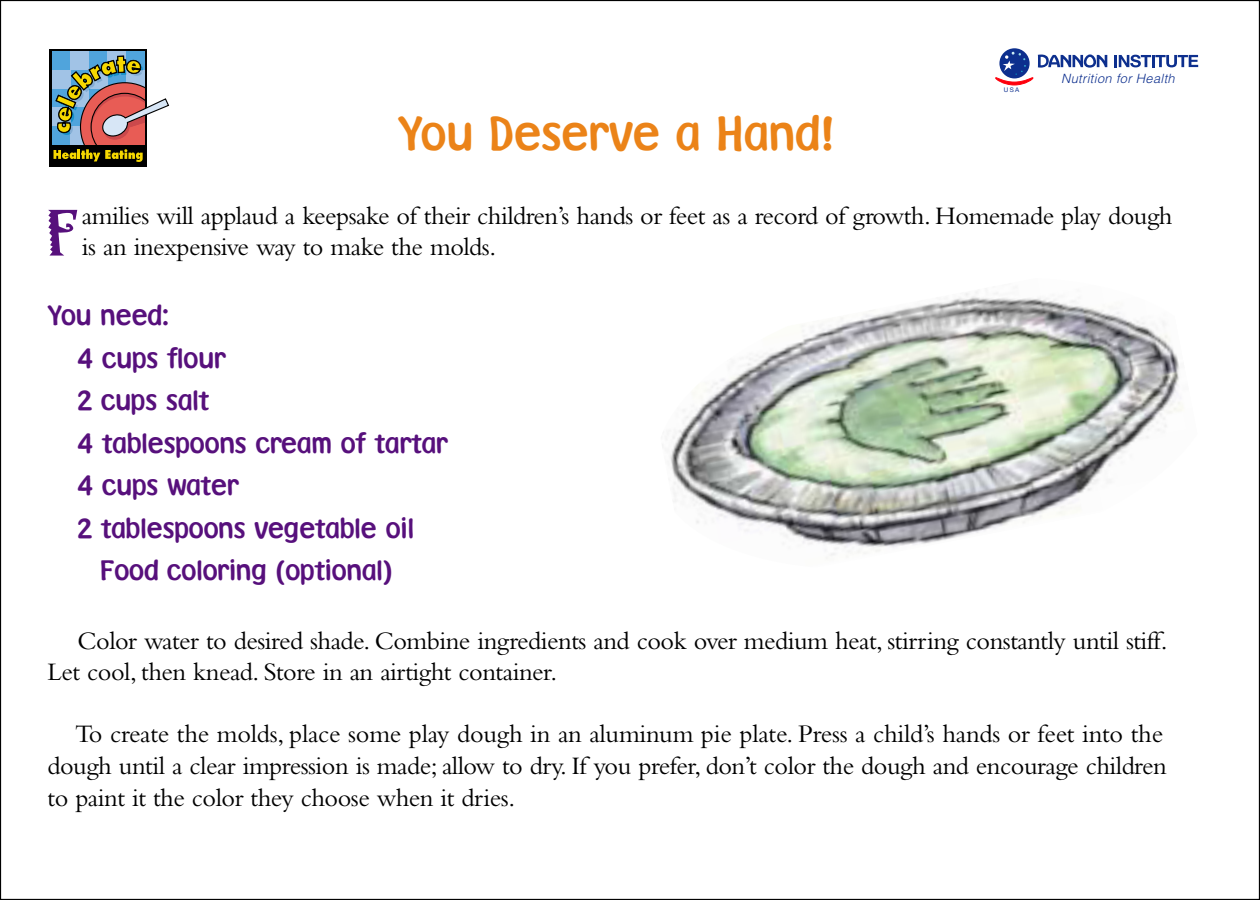
<style>
.page{position:relative;width:1260px;height:900px;background:#fff}
.page>*{position:absolute;margin:0;border:0;box-sizing:border-box;transform-origin:0 0}
.t1{font:700 74px "Mambo";color:#57107c}
.t2{font:45px "Pooh";color:#eb8318}
.t3{font:26.25px/31.2px "Bembo";letter-spacing:-.02em;color:#000}
.t4{font:26.25px "Pooh";color:#57107c}
.t5{font:italic 300 12.75px "Helvetica";letter-spacing:.03em;color:#0d2f8e}
.t6{font:6.25px "Helvetica Neue";color:#0d2f8e}
</style>
<div class="page">
<div style="left:49px;top:49px;width:98px;height:117px;background:#000"></div>
<div style="left:52px;top:126px;width:18px;height:18px;background:#50a4dc"></div>
<div style="left:52px;top:89px;width:18px;height:18px;background:#50a4dc"></div>
<div style="left:52px;top:52px;width:18px;height:18px;background:#50a4dc"></div>
<div style="left:52px;top:107px;width:18px;height:19px;background:#a1c3e6"></div>
<div style="left:52px;top:70px;width:18px;height:19px;background:#a1c3e6"></div>
<svg style="left:54px;top:51px;width:116px;height:111px"></svg>
<img style="left:662px;top:291px;width:521px;height:268px">
<svg style="left:999px;top:48px;width:31px;height:30px"></svg>
<svg style="left:1114px;top:55px;width:84px;height:12px"></svg>
<svg style="left:995px;top:52px;width:112px;height:33px"></svg>
<h2 class="t2" style="left:398px;top:104px;width:438px">You Deserve a Hand!</h2>
<p class="t6" style="left:1004px;top:86px;width:17px">USA</p>
<p class="t5" style="left:1061px;top:71px;width:115px">Nutrition for Health</p>
<h1 class="t1" style="left:48px;top:198px;width:29px">F</h1>
<p class="t3" style="left:82px;top:200px;width:1092px">amilies will applaud a keepsake of their children’s hands or feet as a record of growth. Homemade play dough is an inexpensive way to make the molds.</p>
<p class="t4" style="left:48px;top:298px;width:123px">You need:</p>
<p class="t4" style="left:78px;top:341px;width:150px">4 cups flour</p>
<p class="t4" style="left:78px;top:383px;width:133px">2 cups salt</p>
<p class="t4" style="left:78px;top:426px;width:372px">4 tablespoons cream of tartar</p>
<p class="t4" style="left:78px;top:468px;width:163px">4 cups water</p>
<p class="t4" style="left:78px;top:511px;width:338px">2 tablespoons vegetable oil</p>
<p class="t4" style="left:100px;top:553px;width:294px">Food coloring (optional)</p>
<p class="t3" style="left:48px;top:625px;width:1122px;text-indent:30px">Color water to desired shade. Combine ingredients and cook over medium heat, stirring constantly until stiff.<br>Let cool, then knead. Store in an airtight container.</p>
<p class="t3" style="left:48px;top:718px;width:1121px;line-height:32px;text-indent:28px">To create the molds, place some play dough in an aluminum pie plate. Press a child’s hands or feet into the dough until a clear impression is made; allow to dry. If you prefer, don’t color the dough and encourage children to paint it the color they choose when it dries.</p>
</div>
